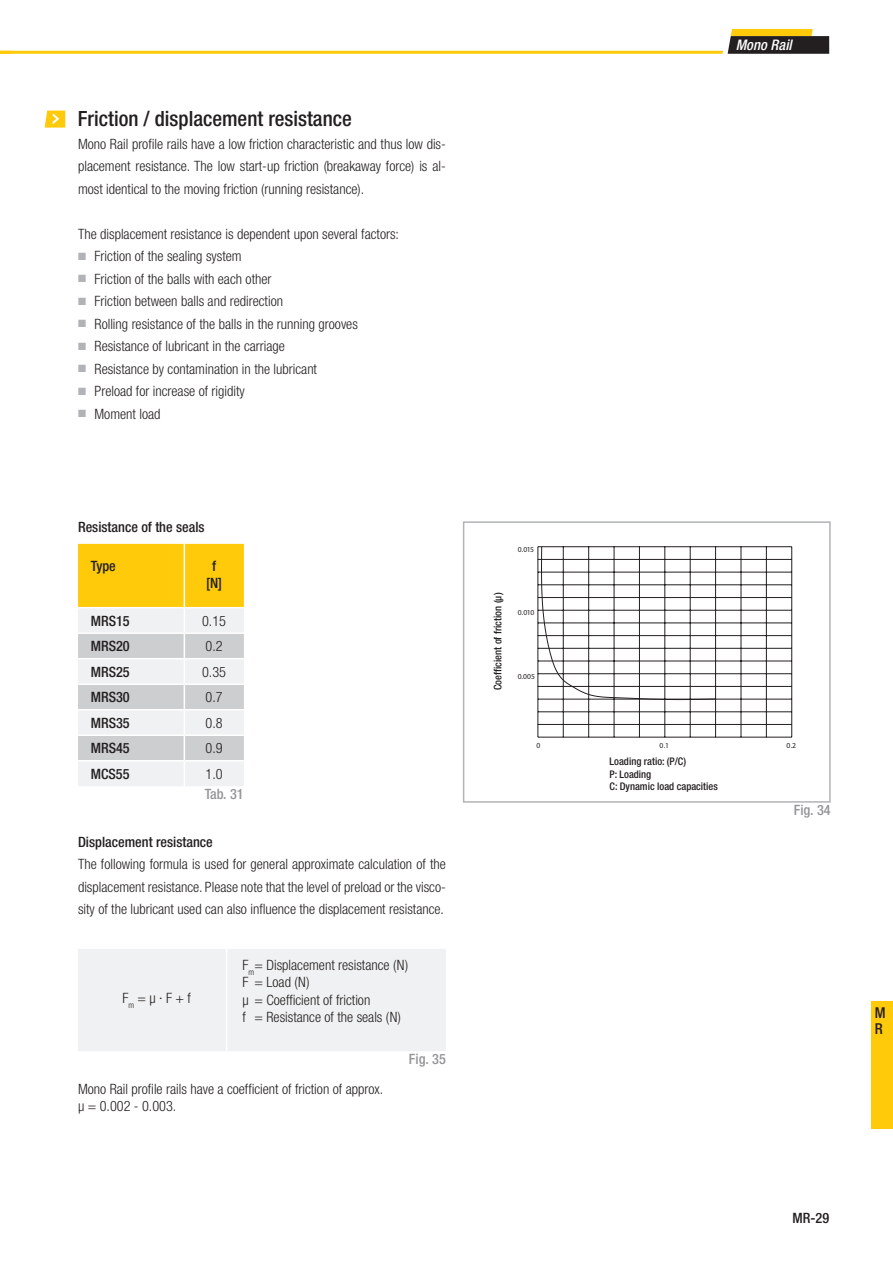
<style>
.page{position:relative;width:893px;height:1263px;background:#fff}
.page>*{position:absolute;margin:0;border:0;box-sizing:border-box;transform-origin:0 0}
.t1{font:500 condensed 21px "Helvetica Neue LT Std";color:#231f20}
.t2{font:500 condensed 15px/16.6px "Helvetica Neue LT Std";color:#231f20}
.t3{font:italic 500 condensed 14.55px "Helvetica Neue LT Std";letter-spacing:.01em;color:#fff}
.t4{font:300 condensed 14.25px/22.5px "Helvetica Neue LT Std";color:#231f20;text-align:justify}
.t5{font:500 condensed 14.25px/17.1px "Helvetica Neue LT Std";color:#231f20;text-align:center}
.t6{font:500 condensed 14.25px "Helvetica Neue LT Std";color:#939598}
.t7{font:500 condensed 10.5px/12.6px "Helvetica Neue LT Std";color:#231f20}
.t8{font:italic 500 7.65px "Quay Sans";letter-spacing:-.055em;color:#231f20}
.s1{color:#b2b3b7}
</style>
<div class="page">
<div style="left:872px;top:1001px;width:21px;height:127px;background:#feca0a"></div>
<svg style="left:0;top:29px;width:829px;height:25px"></svg>
<div style="left:78px;top:949px;width:368px;height:102px;background:#f0f1f2"></div>
<hr style="left:226px;top:949px;width:1px;height:102px;background:#fff">
<svg style="left:78px;top:544px;width:166px;height:242px"></svg>
<hr style="left:78px;top:632px;width:106px;height:2px;background:#fff">
<hr style="left:78px;top:658px;width:106px;height:1px;background:#fff">
<hr style="left:78px;top:683px;width:106px;height:2px;background:#fff">
<hr style="left:78px;top:709px;width:106px;height:1px;background:#fff">
<hr style="left:78px;top:734px;width:106px;height:2px;background:#fff">
<hr style="left:78px;top:760px;width:106px;height:1px;background:#fff">
<hr style="left:78px;top:607px;width:106px;height:1px;background:#fff">
<div style="left:463px;top:521px;width:368px;height:282px;border:2px solid #b2b3b7"></div>
<svg style="left:539px;top:547px;width:252px;height:190px"></svg>
<svg style="left:541px;top:547px;width:174px;height:152px"></svg>
<hr style="left:538px;top:546px;width:254px;height:1px;background:#231f20">
<hr style="left:538px;top:559px;width:254px;height:1px;background:#231f20">
<hr style="left:538px;top:572px;width:254px;height:1px;background:#231f20">
<hr style="left:538px;top:597px;width:254px;height:1px;background:#231f20">
<hr style="left:538px;top:623px;width:254px;height:1px;background:#231f20">
<hr style="left:538px;top:648px;width:254px;height:1px;background:#231f20">
<hr style="left:538px;top:673px;width:254px;height:1px;background:#231f20">
<hr style="left:538px;top:699px;width:254px;height:1px;background:#231f20">
<hr style="left:538px;top:724px;width:254px;height:1px;background:#231f20">
<hr style="left:538px;top:547px;width:1px;height:190px;background:#231f20">
<hr style="left:563px;top:547px;width:1px;height:190px;background:#231f20">
<hr style="left:614px;top:547px;width:1px;height:190px;background:#231f20">
<hr style="left:639px;top:547px;width:1px;height:190px;background:#231f20">
<hr style="left:665px;top:547px;width:1px;height:190px;background:#231f20">
<hr style="left:791px;top:547px;width:1px;height:190px;background:#231f20">
<hr style="left:690px;top:547px;width:1px;height:190px;background:#231f20">
<hr style="left:538px;top:737px;width:254px;height:1px;background:#231f20">
<hr style="left:715px;top:547px;width:1px;height:190px;background:#231f20">
<hr style="left:741px;top:547px;width:1px;height:190px;background:#231f20">
<hr style="left:766px;top:547px;width:1px;height:190px;background:#231f20">
<hr style="left:538px;top:711px;width:254px;height:1px;background:#231f20">
<hr style="left:538px;top:686px;width:254px;height:1px;background:#231f20">
<hr style="left:538px;top:661px;width:254px;height:1px;background:#231f20">
<hr style="left:538px;top:635px;width:254px;height:1px;background:#231f20">
<hr style="left:588px;top:547px;width:1px;height:190px;background:#231f20">
<hr style="left:538px;top:610px;width:254px;height:1px;background:#231f20">
<hr style="left:538px;top:584px;width:254px;height:1px;background:#231f20">
<svg style="left:45px;top:111px;width:20px;height:17px"></svg>
<h1 class="t1" style="left:78px;top:106px;width:275px">Friction / displacement resistance</h1>
<p class="t4" style="left:78px;top:132px;width:369px">Mono Rail profile rails have a low friction characteristic and thus low dis&shy;placement resistance. The low start-up friction (breakaway force) is al&shy;most identical to the moving friction (running resistance).</p>
<p class="t4" style="left:78px;top:222px;width:322px">The displacement resistance is dependent upon several factors:</p>
<p class="t4" style="left:78px;top:245px;width:165px"><span class="s1">■</span> Friction of the sealing system</p>
<p class="t4" style="left:78px;top:267px;width:195px"><span class="s1">■</span> Friction of the balls with each other</p>
<p class="t4" style="left:78px;top:290px;width:206px"><span class="s1">■</span> Friction between balls and redirection</p>
<p class="t4" style="left:78px;top:312px;width:281px"><span class="s1">■</span> Rolling resistance of the balls in the running grooves</p>
<p class="t4" style="left:78px;top:335px;width:208px"><span class="s1">■</span> Resistance of lubricant in the carriage</p>
<p class="t4" style="left:78px;top:357px;width:241px"><span class="s1">■</span> Resistance by contamination in the lubricant</p>
<p class="t4" style="left:78px;top:380px;width:168px"><span class="s1">■</span> Preload for increase of rigidity</p>
<p class="t4" style="left:78px;top:402px;width:84px"><span class="s1">■</span> Moment load</p>
<p class="t5" style="left:78px;top:518px;width:128px">Resistance of the seals</p>
<p class="t5" style="left:91px;top:557px;width:27px">Type</p>
<p class="t5" style="left:206px;top:557px;width:18px">f [N]</p>
<p class="t5" style="left:91px;top:612px;width:41px">MRS15</p>
<p class="t4" style="left:202px;top:609px;width:25px">0.15</p>
<p class="t5" style="left:91px;top:637px;width:41px">MRS20</p>
<p class="t4" style="left:206px;top:635px;width:19px">0.2</p>
<p class="t5" style="left:91px;top:663px;width:41px">MRS25</p>
<p class="t4" style="left:202px;top:660px;width:25px">0.35</p>
<p class="t5" style="left:91px;top:688px;width:41px">MRS30</p>
<p class="t4" style="left:206px;top:686px;width:19px">0.7</p>
<p class="t5" style="left:91px;top:714px;width:41px">MRS35</p>
<p class="t4" style="left:206px;top:711px;width:19px">0.8</p>
<p class="t5" style="left:91px;top:739px;width:41px">MRS45</p>
<p class="t4" style="left:206px;top:737px;width:19px">0.9</p>
<p class="t5" style="left:91px;top:765px;width:40px">MCS55</p>
<p class="t4" style="left:206px;top:762px;width:19px">1.0</p>
<p class="t6" style="left:205px;top:785px;width:40px">Tab. 31</p>
<p class="t5" style="left:78px;top:833px;width:136px">Displacement resistance</p>
<p class="t4" style="left:78px;top:853px;width:369px">The following formula is used for general approximate calculation of the displacement resistance. Please note that the level of preload or the visco&shy;sity of the lubricant used can also influence the displacement resistance.</p>
<p class="t4" style="left:122px;top:987px;width:70px">F<sub>m</sub> = µ · F + f</p>
<p class="t4" style="left:242px;top:957px;width:167px;line-height:17.1px;text-align:left">F<sub>m</sub> = Displacement resistance ( N )<br>F = Load ( N )<br>µ = Coefficient of friction<br>f = Resistance of the seals ( N )</p>
<p class="t6" style="left:409px;top:1050px;width:38px">Fig. 35</p>
<p class="t4" style="left:78px;top:1080px;width:307px;line-height:17.1px">Mono Rail profile rails have a coefficient of friction of approx. µ = 0.002 - 0.003.</p>
<p class="t3" style="left:736px;top:36px;width:58px">Mono Rail</p>
<p class="t8" style="left:518px;top:544px;width:18px">0.015</p>
<p class="t7" style="left:491px;top:690px;width:99px;rotate:-90deg">Coefficient of friction (µ)</p>
<p class="t8" style="left:518px;top:608px;width:18px">0.010</p>
<p class="t8" style="left:518px;top:671px;width:19px">0.005</p>
<p class="t8" style="left:536px;top:740px;width:5px">0</p>
<p class="t8" style="left:659px;top:740px;width:11px">1.0</p>
<p class="t8" style="left:786px;top:740px;width:11px">2.0</p>
<p class="t7" style="left:610px;top:755px;width:110px">Loading ratio: (P/C)<br>P: Loading<br>C: Dynamic load capacities</p>
<p class="t6" style="left:794px;top:801px;width:38px">Fig. 34</p>
<p class="t2" style="left:875px;top:1004px;width:12px">M<br>R</p>
<p class="t5" style="left:792px;top:1209px;width:38px">MR-29</p>
</div>
